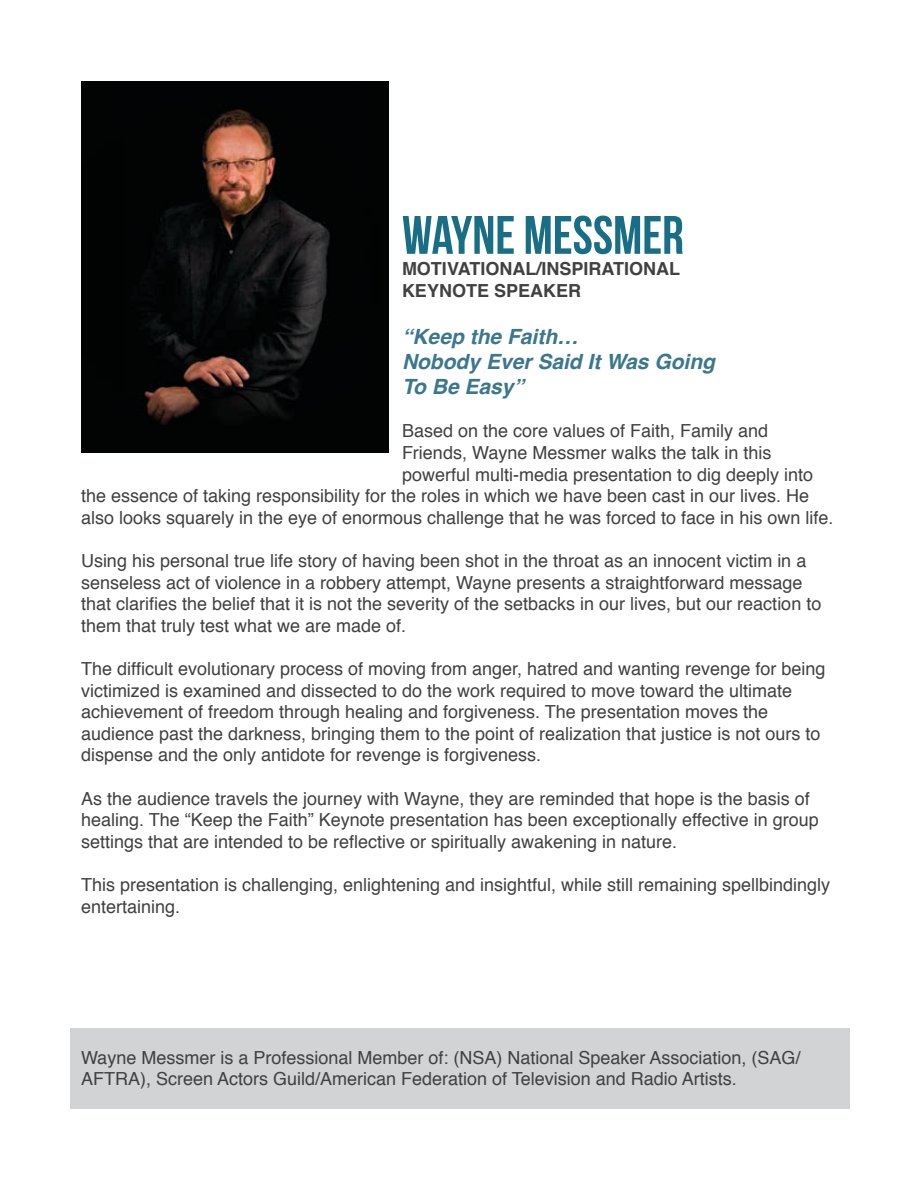
<style>
.page{position:relative;width:918px;height:1188px;background:#fff}
.page>*{position:absolute;margin:0;border:0;box-sizing:border-box;transform-origin:0 0}
.t1{font:54px "Bebas Neue";color:#186e85}
.t2{font:italic 700 21px/25.2px "Helvetica";color:#3b778e}
.t3{font:18px/21.6px "Helvetica";color:#414142}
.t4{font:700 18px/21.6px "Helvetica";color:#414142}
</style>
<div class="page">
<div style="left:70px;top:1028px;width:780px;height:81px;background:#d1d3d4"></div>
<img style="left:81px;top:81px;width:307px;height:372px">
<h1 class="t1" style="left:402px;top:205px;width:283px">WAYNE MESSMER</h1>
<p class="t4" style="left:402px;top:258px;width:280px">MOTIVATIONAL/INSPIRATIONAL<br>KEYNOTE SPEAKER</p>
<p class="t2" style="left:402px;top:324px;width:315px">“Keep the Faith…<br>Nobody Ever Said It Was Going<br>To Be Easy”</p>
<p class="t3" style="left:402px;top:421px;width:368px">Based on the core values of Faith, Family and</p>
<p class="t3" style="left:402px;top:442px;width:371px">Friends, Wayne Messmer walks the talk in this</p>
<p class="t3" style="left:402px;top:464px;width:413px">powerful multi-media presentation to dig deeply into</p>
<p class="t3" style="left:81px;top:486px;width:730px">the essence of taking responsibility for the roles in which we have been cast in our lives. He</p>
<p class="t3" style="left:81px;top:507px;width:754px">also looks squarely in the eye of enormous challenge that he was forced to face in his own life.</p>
<p class="t3" style="left:81px;top:550px;width:742px">Using his personal true life story of having been shot in the throat as an innocent victim in a senseless act of violence in a robbery attempt, Wayne presents a straightforward message that clarifies the belief that it is not the severity of the setbacks in our lives, but our reaction to them that truly test what we are made of.</p>
<p class="t3" style="left:81px;top:658px;width:746px">The difficult evolutionary process of moving from anger, hatred and wanting revenge for being victimized is examined and dissected to do the work required to move toward the ultimate achievement of freedom through healing and forgiveness. The presentation moves the audience past the darkness, bringing them to the point of realization that justice is not ours to dispense and the only antidote for revenge is forgiveness.</p>
<p class="t3" style="left:81px;top:788px;width:739px">As the audience travels the journey with Wayne, they are reminded that hope is the basis of healing. The “Keep the Faith” Keynote presentation has been exceptionally effective in group settings that are intended to be reflective or spiritually awakening in nature.</p>
<p class="t3" style="left:81px;top:874px;width:751px">This presentation is challenging, enlightening and insightful, while still remaining spellbindingly entertaining.</p>
<p class="t3" style="left:81px;top:1047px;width:721px">Wayne Messmer is a Professional Member of: (NSA) National Speaker Association, (SAG/<br>AFTRA), Screen Actors Guild/American Federation of Television and Radio Artists.</p>
</div>
